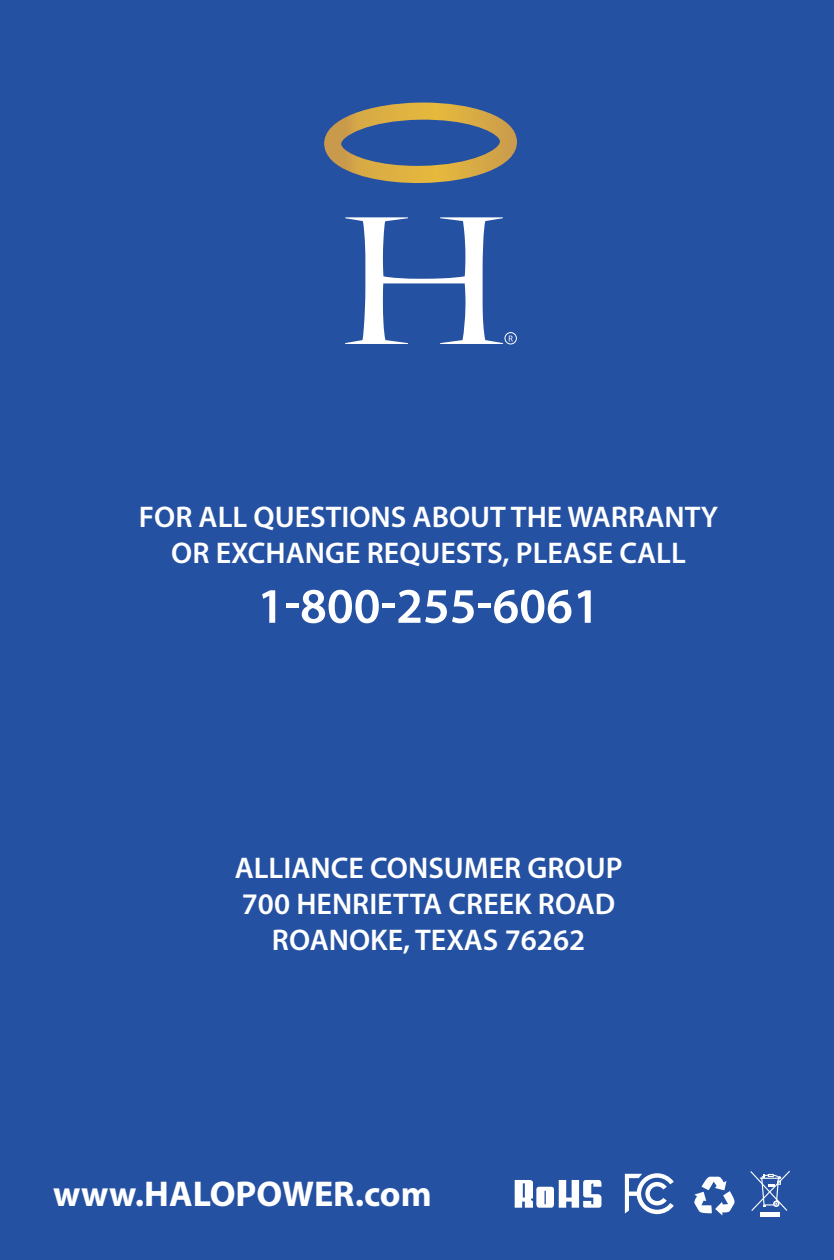
<style>
.page{position:relative;width:834px;height:1260px;background:#fff}
.page>*{position:absolute;margin:0;border:0;box-sizing:border-box;transform-origin:0 0}
.t1{font:600 50px "Myriad Pro";color:#fff}
.t2{font:700 36px "Myriad Pro";color:#fff}
.t3{font:600 30px/36px "Myriad Pro";color:#fff;text-align:center}
</style>
<div class="page">
<div style="left:0;top:0;width:833px;height:1260px;background:#2551a3"></div>
<svg style="left:514px;top:1180px;width:87px;height:28px"></svg>
<svg style="left:694px;top:1177px;width:41px;height:39px"></svg>
<svg style="left:750px;top:1171px;width:40px;height:40px"></svg>
<div style="left:760px;top:1212px;width:20px;height:5px;background:#fff"></div>
<svg style="left:324px;top:103px;width:193px;height:80px"></svg>
<svg style="left:345px;top:217px;width:167px;height:127px"></svg>
<div style="left:504px;top:332px;width:12px;height:12px;border:1px solid #fff;border-radius:50%"></div>
<svg style="left:624px;top:1173px;width:49px;height:41px"></svg>
<p class="t3" style="left:139px;top:498px;width:580px">FOR ALL QUESTIONS ABOUT THE WARRANTY<br>OR EXCHANGE REQUESTS, PLEASE CALL</p>
<h1 class="t1" style="left:257px;top:574px;width:344px">1-800-255-6061</h1>
<p class="t3" style="left:235px;top:850px;width:389px">ALLIANCE CONSUMER GROUP<br>700 HENRIETTA CREEK ROAD<br>ROANOKE, TEXAS 76262</p>
<p class="t2" style="left:53px;top:1170px;width:380px">www.HALOPOWER.com</p>
</div>
